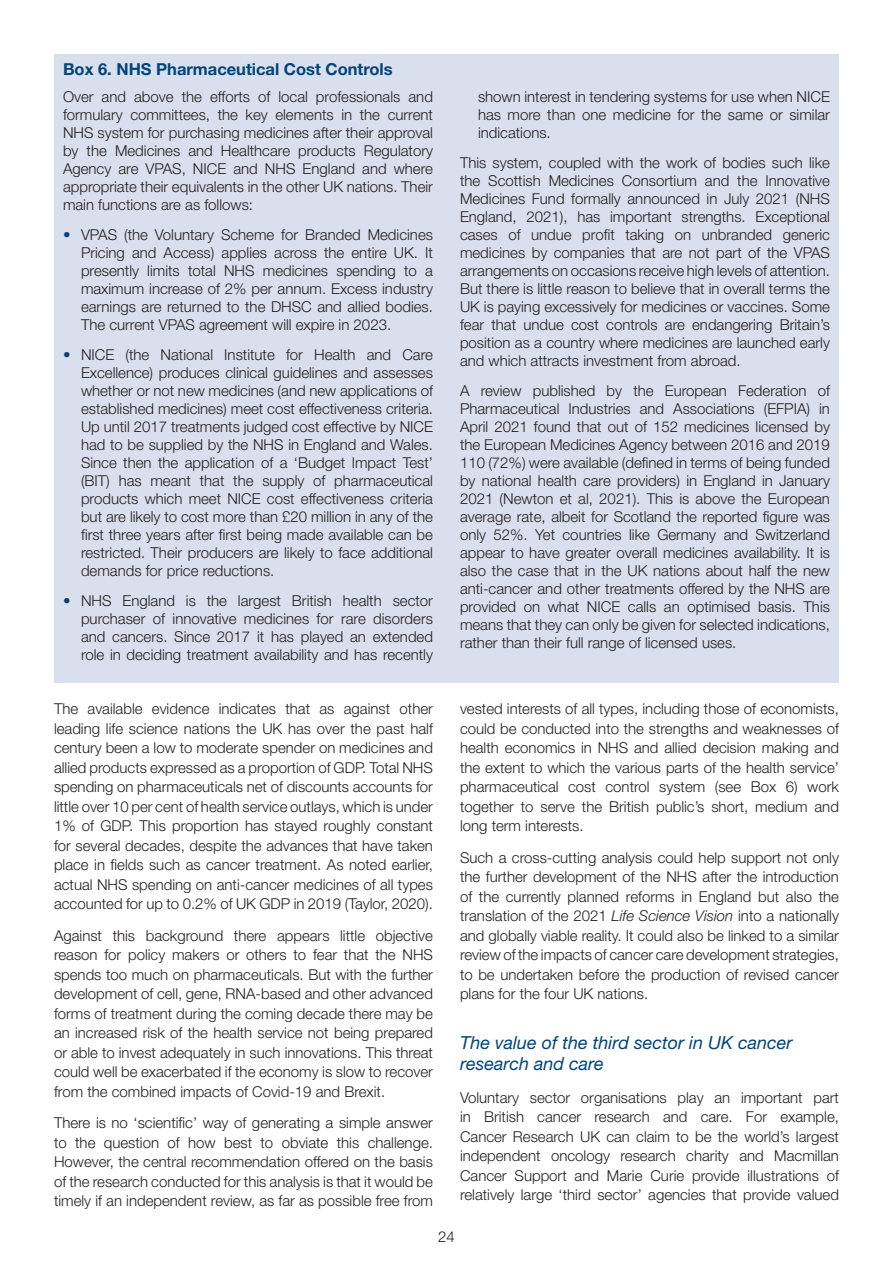
<style>
.page{position:relative;width:893px;height:1263px;background:#fff}
.page>*{position:absolute;margin:0;border:0;box-sizing:border-box;transform-origin:0 0}
.b{font:italic 18px/21px "Helvetica Neue LT Std";color:#00447b}
.box_header{font:700 16.5px "Helvetica Neue LT Std";color:#00447b}
.box_text{font:300 15px/18px "Helvetica Neue LT Std";color:#231f20;text-align:justify}
.text{font:300 15px/19.5px "Helvetica Neue LT Std";color:#231f20;text-align:justify}
.s1{font-weight:700;color:#00447b}
.s2{font-style:italic}
</style>
<div class="page">
<div style="left:54px;top:54px;width:785px;height:628px;background:#d9dfec"></div>
<p class="box_header" style="left:63px;top:59px;width:331px">Box 6. NHS Pharmaceutical Cost Controls</p>
<p class="box_text" style="left:63px;top:87px;width:371px">Over and above the efforts of local professionals and formulary committees, the key elements in the current NHS system for purchasing medicines after their approval by the Medicines and Healthcare products Regulatory Agency are VPAS, NICE and NHS England and where appropriate their equivalents in the other UK nations. Their main functions are as follows:</p>
<p class="box_text" style="left:81px;top:225px;width:353px;text-indent:-18px"><span class="s1">•</span> VPAS (the Voluntary Scheme for Branded Medicines Pricing and Access) applies across the entire UK. It presently limits total NHS medicines spending to a maximum increase of 2% per annum. Excess industry earnings are returned to the DHSC and allied bodies.<br>The current VPAS agreement will expire in 2023.</p>
<p class="box_text" style="left:81px;top:345px;width:353px;text-indent:-18px"><span class="s1">•</span> NICE (the National Institute for Health and Care Excellence) produces clinical guidelines and assesses whether or not new medicines (and new applications of established medicines) meet cost effectiveness criteria.<br>Up until 2017 treatments judged cost effective by NICE had to be supplied by the NHS in England and Wales.<br>Since then the application of a ‘Budget Impact Test’ (BIT) has meant that the supply of pharmaceutical products which meet NICE cost effectiveness criteria but are likely to cost more than £20 million in any of the first three years after first being made available can be restricted. Their producers are likely to face additional demands for price reductions.</p>
<p class="box_text" style="left:81px;top:591px;width:353px;text-indent:-18px"><span class="s1">•</span> NHS England is the largest British health sector purchaser of innovative medicines for rare disorders and cancers. Since 2017 it has played an extended role in deciding treatment availability and has recently</p>
<p class="text" style="left:54px;top:699px;width:380px">The available evidence indicates that as against other leading life science nations the UK has over the past half century been a low to moderate spender on medicines and allied products expressed as a proportion of GDP. Total NHS spending on pharmaceuticals net of discounts accounts for little over 10 per cent of health service outlays, which is under 1% of GDP. This proportion has stayed roughly constant for several decades, despite the advances that have taken place in fields such as cancer treatment. As noted earlier, actual NHS spending on anti-cancer medicines of all types accounted for up to 0.2% of UK GDP in 2019 (Taylor, 2020).</p>
<p class="text" style="left:54px;top:925px;width:381px">Against this background there appears little objective reason for policy makers or others to fear that the NHS spends too much on pharmaceuticals. But with the further development of cell, gene, RNA-based and other advanced forms of treatment during the coming decade there may be an increased risk of the health service not being prepared or able to invest adequately in such innovations. This threat could well be exacerbated if the economy is slow to recover from the combined impacts of Covid-19 and Brexit.</p>
<p class="text" style="left:54px;top:1113px;width:380px">There is no ‘scientific’ way of generating a simple answer to the question of how best to obviate this challenge.<br>However, the central recommendation offered on the basis of the research conducted for this analysis is that it would be timely if an independent review, as far as possible free from</p>
<p class="box_text" style="left:478px;top:87px;width:353px">shown interest in tendering systems for use when NICE has more than one medicine for the same or similar indications.</p>
<p class="box_text" style="left:460px;top:153px;width:371px">This system, coupled with the work of bodies such like the Scottish Medicines Consortium and the Innovative Medicines Fund formally announced in July 2021 (NHS England, 2021), has important strengths. Exceptional cases of undue profit taking on unbranded generic medicines by companies that are not part of the VPAS arrangements on occasions receive high levels of attention.<br>But there is little reason to believe that in overall terms the UK is paying excessively for medicines or vaccines. Some fear that undue cost controls are endangering Britain’s position as a country where medicines are launched early and which attracts investment from abroad.</p>
<p class="box_text" style="left:460px;top:381px;width:372px">A review published by the European Federation of Pharmaceutical Industries and Associations (EFPIA) in April 2021 found that out of 152 medicines licensed by the European Medicines Agency between 2016 and 2019<br>110 (72%) were available (defined in terms of being funded by national health care providers) in England in January 2021 (Newton et al, 2021). This is above the European average rate, albeit for Scotland the reported figure was only 52%. Yet countries like Germany and Switzerland appear to have greater overall medicines availability. It is also the case that in the UK nations about half the new anti-cancer and other treatments offered by the NHS are provided on what NICE calls an optimised basis. This means that they can only be given for selected indications, rather than their full range of licensed uses.</p>
<p class="text" style="left:460px;top:699px;width:381px">vested interests of all types, including those of economists, could be conducted into the strengths and weaknesses of health economics in NHS and allied decision making and the extent to which the various parts of the health service’ pharmaceutical cost control system (see Box 6) work together to serve the British public’s short, medium and long term interests.</p>
<p class="text" style="left:460px;top:847px;width:381px">Such a cross-cutting analysis could help support not only the further development of the NHS after the introduction of the currently planned reforms in England but also the translation of the 2021 <span class="s2">Life Science Vision</span> into a nationally and globally viable reality. It could also be linked to a similar review of the impacts of cancer care development strategies, to be undertaken before the production of revised cancer plans for the four UK nations.</p>
<p class="b" style="left:460px;top:1032px;width:334px">The value of the third sector in UK cancer research and care</p>
<p class="text" style="left:460px;top:1087px;width:380px">Voluntary sector organisations play an important part in British cancer research and care. For example, Cancer Research UK can claim to be the world’s largest independent oncology research charity and Macmillan Cancer Support and Marie Curie provide illustrations of relatively large ‘third sector’ agencies that provide valued</p>
<p class="box_text" style="left:438px;top:1227px;width:18px">24</p>
</div>
